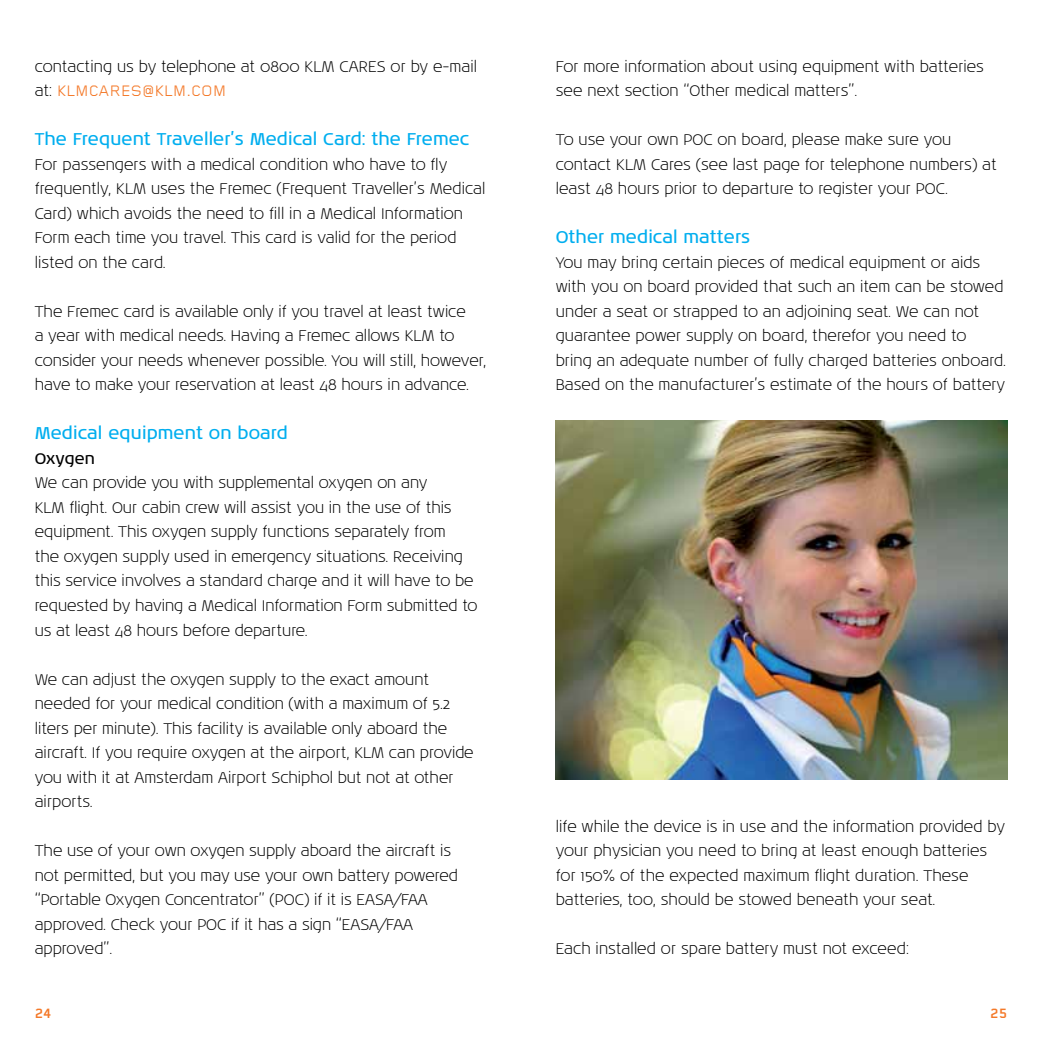
<style>
.page{position:relative;width:1042px;height:1042px;background:#fff}
.page>*{position:absolute;margin:0;border:0;box-sizing:border-box;transform-origin:0 0}
.t1{font:17.5px "Noa LT Std";letter-spacing:.005em;color:#00aeef}
.t2{font:300 15.75px/24.5px "Noa LT Std";color:#000}
.t3{font:15.75px "Foundry Gridnik";color:#f47929}
.t4{font:15.75px "Noa LT Std";color:#000}
.t5{font:700 14px "Foundry Gridnik";color:#f47929}
.s1{font-family:"Noa LT Std";font-weight:300;color:#000}
</style>
<div class="page">
<img style="left:556px;top:420px;width:451px;height:359px">
<p class="t2" style="left:35px;top:55px;width:444px">contacting us by telephone at 0800 KLM CARES or by e-mail</p>
<p class="t3" style="left:35px;top:83px;width:193px"><span class="s1">at:</span> KLMCARES@KLM.COM</p>
<p class="t1" style="left:35px;top:129px;width:436px">The Frequent Traveller’s Medical Card: the Fremec</p>
<p class="t2" style="left:35px;top:153px;width:452px">For passengers with a medical condition who have to fly frequently, KLM uses the Fremec (Frequent Traveller’s Medical Card) which avoids the need to fill in a Medical Information Form each time you travel. This card is valid for the period listed on the card.</p>
<p class="t2" style="left:35px;top:300px;width:453px">The Fremec card is available only if you travel at least twice<br>a year with medical needs. Having a Fremec allows KLM to consider your needs whenever possible. You will still, however, have to make your reservation at least 48 hours in advance.</p>
<p class="t1" style="left:35px;top:423px;width:255px">Medical equipment on board</p>
<p class="t4" style="left:35px;top:449px;width:62px">Oxygen</p>
<p class="t2" style="left:35px;top:471px;width:444px">We can provide you with supplemental oxygen on any<br>KLM flight. Our cabin crew will assist you in the use of this equipment. This oxygen supply functions separately from<br>the oxygen supply used in emergency situations. Receiving this service involves a standard charge and it will have to be requested by having a Medical Information Form submitted to us at least 48 hours before departure.</p>
<p class="t2" style="left:35px;top:667px;width:440px">We can adjust the oxygen supply to the exact amount needed for your medical condition (with a maximum of 5.2 liters per minute). This facility is available only aboard the aircraft. If you require oxygen at the airport, KLM can provide you with it at Amsterdam Airport Schiphol but not at other airports.</p>
<p class="t2" style="left:35px;top:839px;width:425px">The use of your own oxygen supply aboard the aircraft is not permitted, but you may use your own battery powered “Portable Oxygen Concentrator” (POC) if it is EASA/FAA approved. Check your POC if it has a sign “EASA/FAA approved”.</p>
<p class="t2" style="left:556px;top:55px;width:430px">For more information about using equipment with batteries see next section “Other medical matters”.</p>
<p class="t2" style="left:556px;top:128px;width:442px">To use your own POC on board, please make sure you contact KLM Cares (see last page for telephone numbers) at least 48 hours prior to departure to register your POC.</p>
<p class="t1" style="left:556px;top:227px;width:196px">Other medical matters</p>
<p class="t2" style="left:556px;top:251px;width:452px">You may bring certain pieces of medical equipment or aids with you on board provided that such an item can be stowed under a seat or strapped to an adjoining seat. We can not guarantee power supply on board, therefor you need to bring an adequate number of fully charged batteries onboard.<br>Based on the manufacturer’s estimate of the hours of battery</p>
<p class="t2" style="left:556px;top:814px;width:451px">life while the device is in use and the information provided by your physician you need to bring at least enough batteries for 150% of the expected maximum flight duration. These batteries, too, should be stowed beneath your seat.</p>
<p class="t2" style="left:556px;top:937px;width:355px">Each installed or spare battery must not exceed:</p>
<p class="t5" style="left:35px;top:1005px;width:19px">24</p>
<p class="t5" style="left:990px;top:1005px;width:19px">25</p>
</div>
